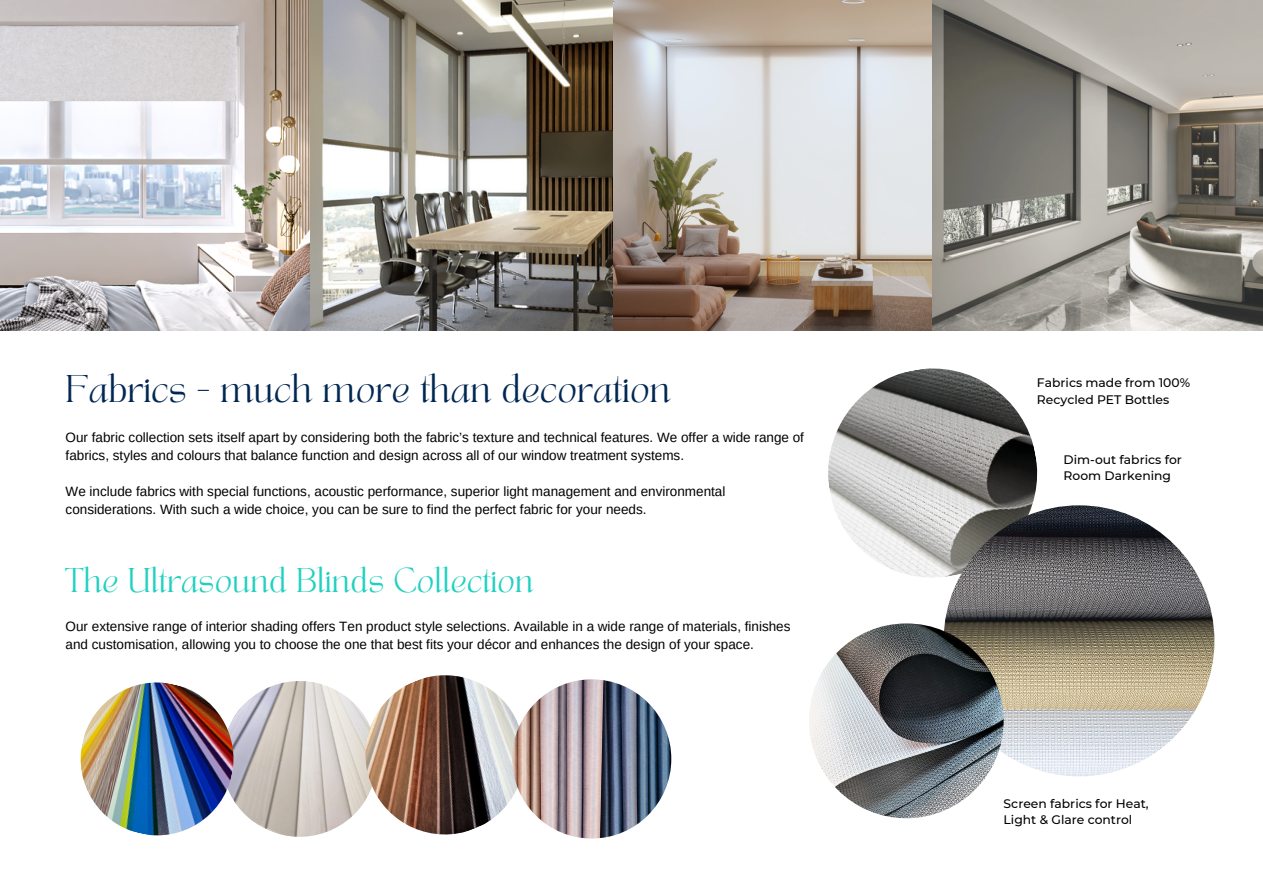
<style>
.page{position:relative;width:1263px;height:894px;background:#fff}
.page>*{position:absolute;margin:0;border:0;box-sizing:border-box;transform-origin:0 0}
.t1{font:27px "TANAEGEAN";color:#002753}
.t2{font:24px "TANAEGEAN";color:#21d1bf}
.t3{font:13.5px/18px "Arimo";color:#000}
.t4{font:500 12.3px/16.5px "Montserrat";color:#000}
</style>
<div class="page">
<img style="left:0;top:0;width:310px;height:330px">
<img style="left:310px;top:0;width:304px;height:330px">
<img style="left:614px;top:0;width:319px;height:330px">
<img style="left:933px;top:0;width:329px;height:330px">
<img style="left:828px;top:368px;width:210px;height:218px">
<img style="left:944px;top:505px;width:270px;height:271px;border-radius:50%">
<img style="left:809px;top:623px;width:195px;height:195px;border-radius:50%">
<img style="left:241px;top:681px;width:114px;height:156px">
<img style="left:355px;top:675px;width:180px;height:160px">
<img style="left:80px;top:682px;width:161px;height:154px">
<img style="left:512px;top:679px;width:159px;height:159px;border-radius:50%">
<h1 class="t1" style="left:66px;top:373px;width:607px">Fabrics - much more than decoration</h1>
<p class="t3" style="left:66px;top:428px;width:740px">Our fabric collection sets itself apart by considering both the fabric’s texture and technical features. We offer a wide range of fabrics, styles and colours that balance function and design across all of our window treatment systems.</p>
<p class="t3" style="left:66px;top:482px;width:661px">We include fabrics with special functions, acoustic performance, superior light management and environmental considerations. With such a wide choice, you can be sure to find the perfect fabric for your needs.</p>
<h2 class="t2" style="left:66px;top:565px;width:470px">The Ultrasound Blinds Collection</h2>
<p class="t3" style="left:66px;top:616px;width:726px">Our extensive range of interior shading offers Ten product style selections. Available in a wide range of materials, finishes and customisation, allowing you to choose the one that best fits your décor and enhances the design of your space.</p>
<p class="t4" style="left:1037px;top:375px;width:155px">Fabrics made from 100%<br>Recycled PET Bottles</p>
<p class="t4" style="left:1064px;top:451px;width:120px">Dim-out fabrics for<br>Room Darkening</p>
<p class="t4" style="left:1004px;top:794px;width:147px">Screen fabrics for Heat,<br>Light &amp; Glare control</p>
</div>
